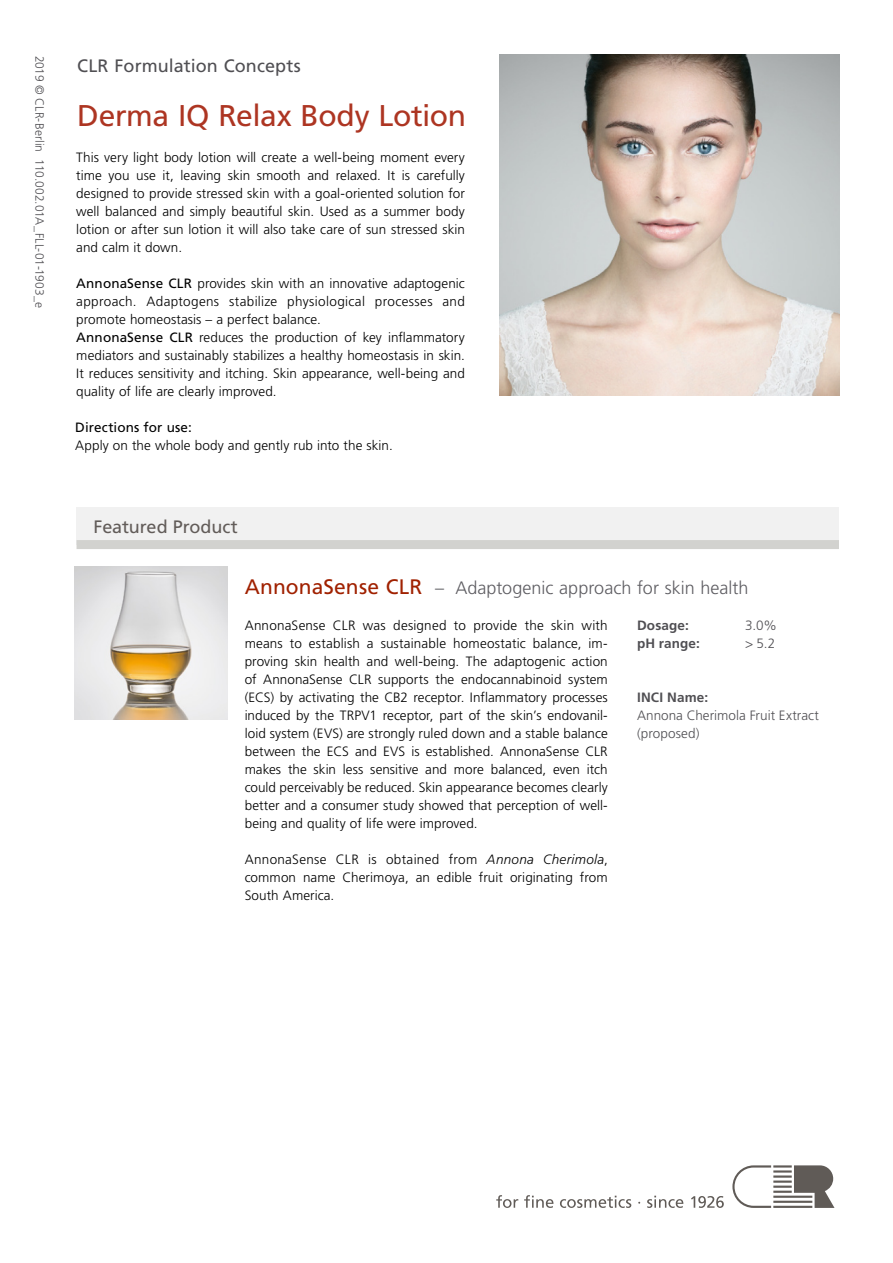
<style>
.page{position:relative;width:893px;height:1263px;background:#fff}
.page>*{position:absolute;margin:0;border:0;box-sizing:border-box;transform-origin:0 0}
.Vorwort_engl{font:30px "Frutiger";letter-spacing:-.015em;color:#ad3522}
.t1{font:300 18px "Frutiger";color:#5e5d62}
.Vorwort_engl-2{font:18px "Frutiger";letter-spacing:.005em;color:#504f53}
.Prod-name-AA{font:18px "Frutiger";letter-spacing:-.005em;color:#625c59}
.Fließtext08{font:300 13.5px/18px "Frutiger";letter-spacing:.005em;color:#000;text-align:justify}
.Manufacture{font:300 13.5px/18px "Frutiger";letter-spacing:.005em;color:#000}
.t2{font:300 13.5px/18px "Frutiger";letter-spacing:.005em;color:#504f53}
.t3{font:700 13.5px "Frutiger";letter-spacing:.01em;color:#504f53}
.Fließtext08-2{font:300 12px "Frutiger";letter-spacing:-.005em;color:#504f53}
.s1{font-weight:400}
.s2{font-weight:400;font-size:21px;color:#a02100}
.s3{font-style:italic}
</style>
<div class="page">
<svg style="left:496px;top:1195px;width:228px;height:13px"></svg>
<svg style="left:732px;top:1165px;width:102px;height:43px"></svg>
<div style="left:77px;top:507px;width:762px;height:37px;background:#f1f1f1"></div>
<div style="left:77px;top:540px;width:762px;height:9px;background:#d2d2cf"></div>
<img style="left:499px;top:55px;width:340px;height:340px">
<img style="left:75px;top:567px;width:153px;height:153px">
<p class="Fließtext08-2" style="left:47px;top:56px;width:254px;rotate:90deg">2019 © CLR-Berlin 110.002.01A_FLL-01-1903_e</p>
<p class="Vorwort_engl-2" style="left:77px;top:55px;width:225px">CLR Formulation Concepts</p>
<p class="Vorwort_engl" style="left:77px;top:98px;width:390px">Derma IQ Relax Body Lotion</p>
<p class="Fließtext08" style="left:76px;top:148px;width:390px">This very light body lotion will create a well-being moment every time you use it, leaving skin smooth and relaxed. It is carefully designed to provide stressed skin with a goal-oriented solution for well balanced and simply beautiful skin. Used as a summer body lotion or after sun lotion it will also take care of sun stressed skin and calm it down.</p>
<p class="Fließtext08" style="left:76px;top:274px;width:390px"><span class="s1">AnnonaSense CLR</span> provides skin with an innovative adaptogenic approach. Adaptogens stabilize physiological processes and promote homeostasis – a perfect balance.</p>
<p class="Fließtext08" style="left:76px;top:328px;width:390px"><span class="s1">AnnonaSense CLR</span> reduces the production of key inflammatory mediators and sustainably stabilizes a healthy homeostasis in skin.<br>It reduces sensitivity and itching. Skin appearance, well-being and quality of life are clearly improved.</p>
<p class="Manufacture" style="left:75px;top:418px;width:319px"><span class="s1">Directions for use:<br></span>Apply on the whole body and gently rub into the skin.</p>
<p class="Prod-name-AA" style="left:94px;top:516px;width:146px">Featured Product</p>
<h2 class="t1" style="left:245px;top:578px;width:505px"><span class="s2">AnnonaSense CLR</span> – Adaptogenic approach for skin health</h2>
<p class="Fließtext08" style="left:245px;top:616px;width:365px">AnnonaSense CLR was designed to provide the skin with means to establish a sustainable homeostatic balance, im&shy;proving skin health and well-being. The adaptogenic action of AnnonaSense CLR supports the endocannabinoid system (ECS) by activating the CB2 receptor. Inflammatory processes induced by the TRPV1 receptor, part of the skin’s endovanil&shy;loid system (EVS) are strongly ruled down and a stable balance between the ECS and EVS is established. AnnonaSense CLR makes the skin less sensitive and more balanced, even itch could perceivably be reduced. Skin appearance becomes clearly better and a consumer study showed that perception of well&shy;being and quality of life were improved.</p>
<p class="Fließtext08" style="left:245px;top:850px;width:365px">AnnonaSense CLR is obtained from <span class="s3">Annona Cherimola</span>, common name Cherimoya, an edible fruit originating from South America.</p>
<p class="t3" style="left:637px;top:617px;width:53px">Dosage:</p>
<p class="t2" style="left:745px;top:616px;width:33px">3.0%</p>
<p class="t3" style="left:637px;top:635px;width:64px">pH range:</p>
<p class="t2" style="left:745px;top:634px;width:32px">&gt; 5.2</p>
<p class="t3" style="left:637px;top:689px;width:73px">INCI Name:</p>
<p class="t2" style="left:637px;top:706px;width:183px">Annona Cherimola Fruit Extract (proposed)</p>
</div>
